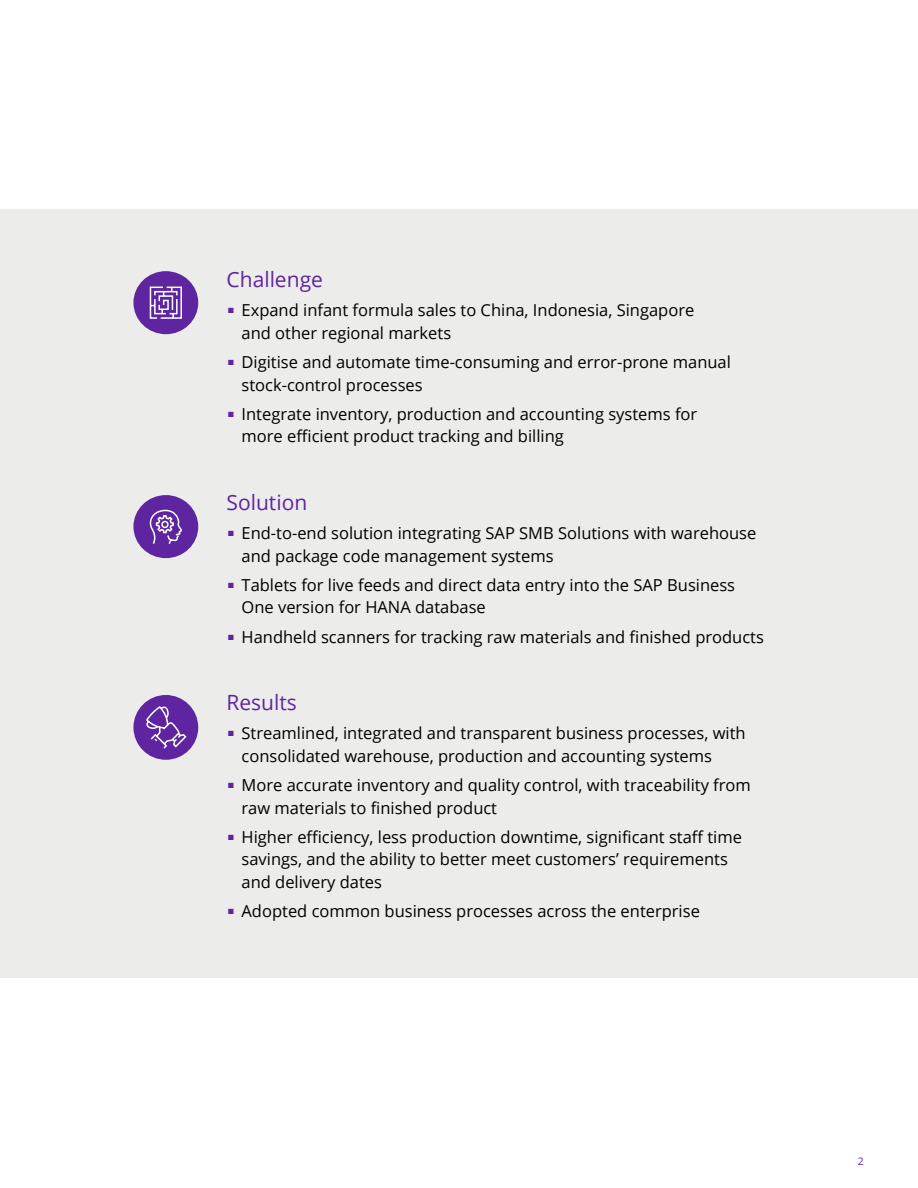
<style>
.page{position:relative;width:918px;height:1188px;background:#fff}
.page>*{position:absolute;margin:0;border:0;box-sizing:border-box;transform-origin:0 0}
.t1{font:21px "Open Sans";color:#5f249f}
.t2{font:16.5px/22.5px "Open Sans";color:#000}
.t3{font:10.5px "Open Sans";color:#5f249f}
</style>
<div class="page">
<div style="left:0;top:210px;width:918px;height:768px;background:#ececeb"></div>
<div style="left:133px;top:695px;width:65px;height:65px;background:#5f249f;border-radius:50%"></div>
<svg style="left:146px;top:706px;width:41px;height:43px"></svg>
<div style="left:133px;top:495px;width:65px;height:63px;background:#5f249f;border-radius:50%"></div>
<svg style="left:149px;top:509px;width:33px;height:35px"></svg>
<div style="left:133px;top:271px;width:65px;height:63px;background:#5f249f;border-radius:50%"></div>
<svg style="left:149px;top:286px;width:33px;height:33px"></svg>
<p class="t1" style="left:227px;top:265px;width:98px">Challenge</p>
<p class="t2" style="left:242px;top:299px;width:454px;text-indent:-13px"><sup>■</sup> Expand infant formula sales to China, Indonesia, Singapore and other regional markets</p>
<p class="t2" style="left:242px;top:350px;width:491px;text-indent:-13px"><sup>■</sup> Digitise and automate time-consuming and error-prone manual stock-control processes</p>
<p class="t2" style="left:242px;top:402px;width:457px;text-indent:-13px"><sup>■</sup> Integrate inventory, production and accounting systems for more efficient product tracking and billing</p>
<p class="t1" style="left:227px;top:488px;width:82px">Solution</p>
<p class="t2" style="left:242px;top:521px;width:516px;text-indent:-13px"><sup>■</sup> End-to-end solution integrating SAP SMB Solutions with warehouse and package code management systems</p>
<p class="t2" style="left:242px;top:573px;width:495px;text-indent:-13px"><sup>■</sup> Tablets for live feeds and direct data entry into the SAP Business<br>One version for HANA database</p>
<p class="t2" style="left:228px;top:625px;width:537px"><sup>■</sup> Handheld scanners for tracking raw materials and finished products</p>
<p class="t1" style="left:227px;top:688px;width:72px">Results</p>
<p class="t2" style="left:242px;top:722px;width:506px;text-indent:-13px"><sup>■</sup> Streamlined, integrated and transparent business processes, with consolidated warehouse, production and accounting systems</p>
<p class="t2" style="left:242px;top:773px;width:511px;text-indent:-13px"><sup>■</sup> More accurate inventory and quality control, with traceability from raw materials to finished product</p>
<p class="t2" style="left:242px;top:825px;width:502px;text-indent:-13px"><sup>■</sup> Higher efficiency, less production downtime, significant staff time savings, and the ability to better meet customers’ requirements and delivery dates</p>
<p class="t2" style="left:228px;top:899px;width:473px"><sup>■</sup> Adopted common business processes across the enterprise</p>
<p class="t3" style="left:858px;top:1154px;width:8px">2</p>
</div>
